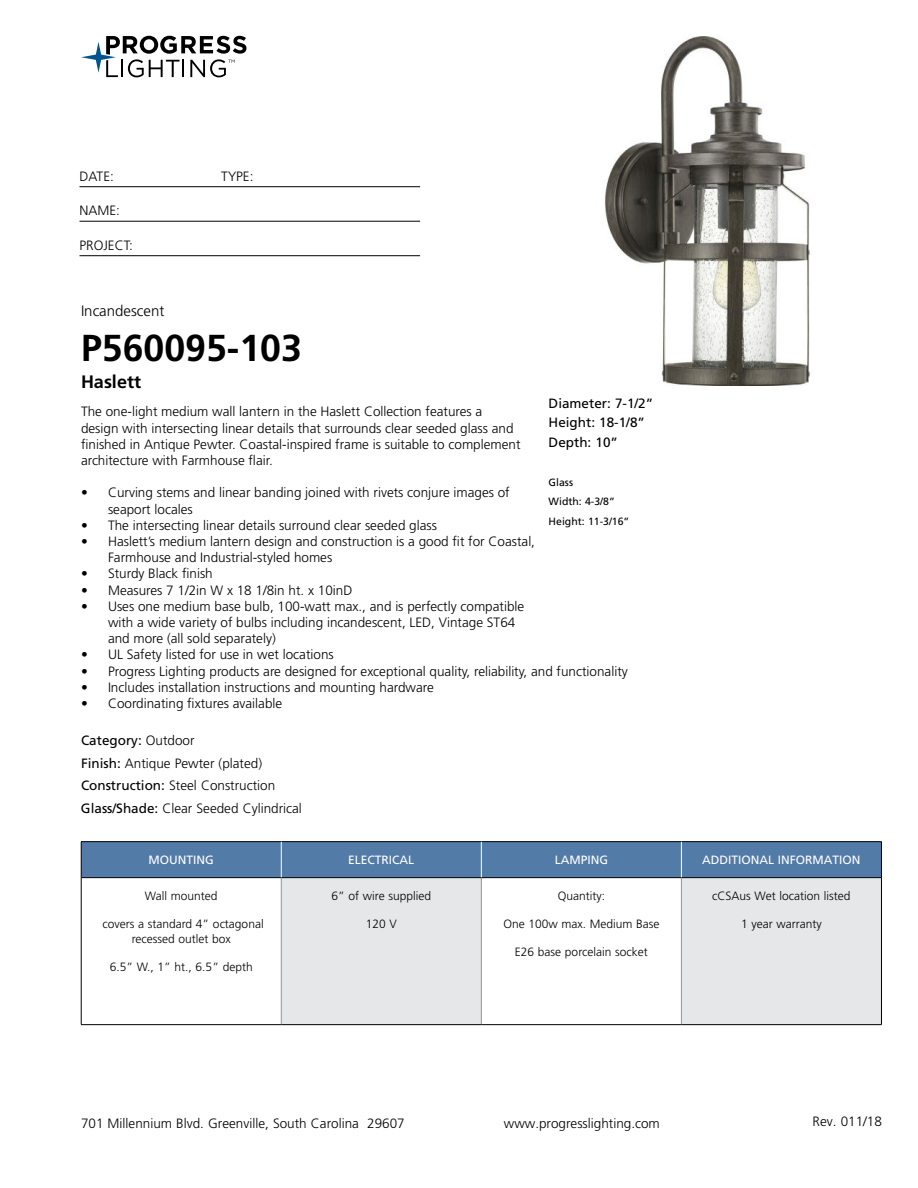
<style>
.page{position:relative;width:918px;height:1188px;background:#fff}
.page>*{position:absolute;margin:0;border:0;box-sizing:border-box;transform-origin:0 0}
.t1{font:700 37.5px "Frutiger LT Std";color:#000}
.t2{font:700 18px "Frutiger LT Std";color:#000}
.t3{font:300 15px "Frutiger LT Std";color:#000}
.t4{font:300 13.5px/16.2px "Frutiger LT Std";color:#000}
.t5{font:13.5px/19.5px "Frutiger LT Std";color:#000}
.t6{font:300 12px/15px "Frutiger LT Std";color:#000;text-align:center}
.t7{font:12px "Frutiger LT Std";color:#fff}
.t8{font:10.5px/19.5px "Frutiger LT Std";color:#000}
.s1{font-weight:400}
</style>
<div class="page">
<svg style="left:81px;top:36px;width:165px;height:41px"></svg>
<hr style="left:80px;top:186px;width:340px;height:1px;background:#000">
<hr style="left:80px;top:221px;width:340px;height:1px;background:#000">
<hr style="left:80px;top:255px;width:340px;height:1px;background:#000">
<div style="left:82px;top:842px;width:799px;height:35px;background:#527ba8"></div>
<div style="left:281px;top:878px;width:200px;height:147px;background:#e6e7e8"></div>
<div style="left:681px;top:878px;width:200px;height:147px;background:#e6e7e8"></div>
<hr style="left:281px;top:878px;width:1px;height:146px;background:#939598">
<hr style="left:481px;top:878px;width:1px;height:146px;background:#939598">
<hr style="left:681px;top:878px;width:1px;height:146px;background:#939598">
<hr style="left:81px;top:877px;width:200px;height:1px;background:#000">
<hr style="left:281px;top:877px;width:200px;height:1px;background:#000">
<hr style="left:481px;top:877px;width:200px;height:1px;background:#000">
<hr style="left:681px;top:877px;width:200px;height:1px;background:#000">
<hr style="left:81px;top:1024px;width:200px;height:1px;background:#000">
<hr style="left:281px;top:1024px;width:200px;height:1px;background:#000">
<hr style="left:481px;top:1024px;width:200px;height:1px;background:#000">
<hr style="left:681px;top:1024px;width:201px;height:1px;background:#000">
<hr style="left:81px;top:841px;width:200px;height:1px;background:#000">
<hr style="left:81px;top:842px;width:1px;height:36px;background:#000">
<hr style="left:281px;top:841px;width:200px;height:1px;background:#000">
<hr style="left:481px;top:841px;width:200px;height:1px;background:#000">
<hr style="left:681px;top:841px;width:201px;height:1px;background:#000">
<hr style="left:881px;top:842px;width:1px;height:36px;background:#000">
<hr style="left:81px;top:878px;width:1px;height:146px;background:#000">
<hr style="left:881px;top:878px;width:1px;height:146px;background:#000">
<hr style="left:281px;top:842px;width:1px;height:35px;background:#fff">
<hr style="left:681px;top:842px;width:1px;height:35px;background:#fff">
<hr style="left:481px;top:842px;width:1px;height:35px;background:#fff">
<img style="left:604px;top:36px;width:206px;height:349px">
<p class="t4" style="left:80px;top:169px;width:36px">DATE:</p>
<p class="t4" style="left:221px;top:169px;width:34px">TYPE:</p>
<p class="t4" style="left:80px;top:204px;width:42px">NAME:</p>
<p class="t4" style="left:80px;top:238px;width:55px">PROJECT:</p>
<p class="t3" style="left:81px;top:305px;width:85px">Incandescent</p>
<h1 class="t1" style="left:81px;top:326px;width:222px">P560095-103</h1>
<h2 class="t2" style="left:81px;top:371px;width:62px">Haslett</h2>
<p class="t4" style="left:81px;top:405px;width:441px">The one-light medium wall lantern in the Haslett Collection features a design with intersecting linear details that surrounds clear seeded glass and finished in Antique Pewter. Coastal-inspired frame is suitable to complement architecture with Farmhouse flair.</p>
<p class="t4" style="left:108px;top:486px;width:403px;text-indent:-27px">• Curving stems and linear banding joined with rivets conjure images of seaport locales</p>
<p class="t4" style="left:81px;top:518px;width:358px">• The intersecting linear details surround clear seeded glass</p>
<p class="t4" style="left:108px;top:534px;width:429px;text-indent:-27px">• Haslett’s medium lantern design and construction is a good fit for Coastal,<br>Farmhouse and Industrial-styled homes</p>
<p class="t4" style="left:81px;top:567px;width:133px">• Sturdy Black finish</p>
<p class="t4" style="left:81px;top:583px;width:273px">• Measures 7 1/2in W x 18 1/8in ht. x 10inD</p>
<p class="t4" style="left:108px;top:599px;width:418px;text-indent:-27px">• Uses one medium base bulb, 100-watt max., and is perfectly compatible with a wide variety of bulbs including incandescent, LED, Vintage ST64 and more (all sold separately)</p>
<p class="t4" style="left:81px;top:648px;width:254px">• UL Safety listed for use in wet locations</p>
<p class="t4" style="left:81px;top:664px;width:548px">• Progress Lighting products are designed for exceptional quality, reliability, and functionality</p>
<p class="t4" style="left:81px;top:680px;width:354px">• Includes installation instructions and mounting hardware</p>
<p class="t4" style="left:81px;top:696px;width:203px">• Coordinating fixtures available</p>
<p class="t4" style="left:81px;top:730px;width:222px;line-height:22.5px"><span class="s1">Category:</span> Outdoor<br><span class="s1">Finish:</span> Antique Pewter (plated)<br><span class="s1">Construction:</span> Steel Construction<br><span class="s1">Glass/Shade:</span> Clear Seeded Cylindrical</p>
<p class="t7" style="left:149px;top:855px;width:67px">MOUNTING</p>
<p class="t7" style="left:348px;top:855px;width:68px">ELECTRICAL</p>
<p class="t7" style="left:555px;top:855px;width:55px">LAMPING</p>
<p class="t7" style="left:702px;top:855px;width:160px">ADDITIONAL INFORMATION</p>
<p class="t6" style="left:145px;top:889px;width:74px">Wall mounted</p>
<p class="t6" style="left:103px;top:917px;width:163px">covers a standard 4” octagonal recessed outlet box</p>
<p class="t6" style="left:110px;top:960px;width:144px">6.5” W., 1” ht., 6.5” depth</p>
<p class="t5" style="left:549px;top:394px;width:106px">Diameter: 7-1/2”<br>Height: 18-1/8”<br>Depth: 10”</p>
<p class="t8" style="left:549px;top:473px;width:82px">Glass<br>Width: 4-3/8”<br>Height: 11-3/16”</p>
<p class="t6" style="left:332px;top:889px;width:101px">6” of wire supplied</p>
<p class="t6" style="left:366px;top:917px;width:33px">120 V</p>
<p class="t6" style="left:712px;top:889px;width:140px">cCSAus Wet location listed</p>
<p class="t6" style="left:741px;top:917px;width:82px">1 year warranty</p>
<p class="t6" style="left:558px;top:889px;width:49px">Quantity:</p>
<p class="t6" style="left:503px;top:917px;width:158px">One 100w max. Medium Base</p>
<p class="t6" style="left:515px;top:945px;width:134px">E26 base porcelain socket</p>
<p class="t4" style="left:81px;top:1116px;width:325px">701 Millennium Blvd. Greenville, South Carolina 29607</p>
<p class="t4" style="left:504px;top:1116px;width:158px">www.progresslighting.com</p>
<p class="t4" style="left:813px;top:1114px;width:71px">Rev. 011/18</p>
</div>
